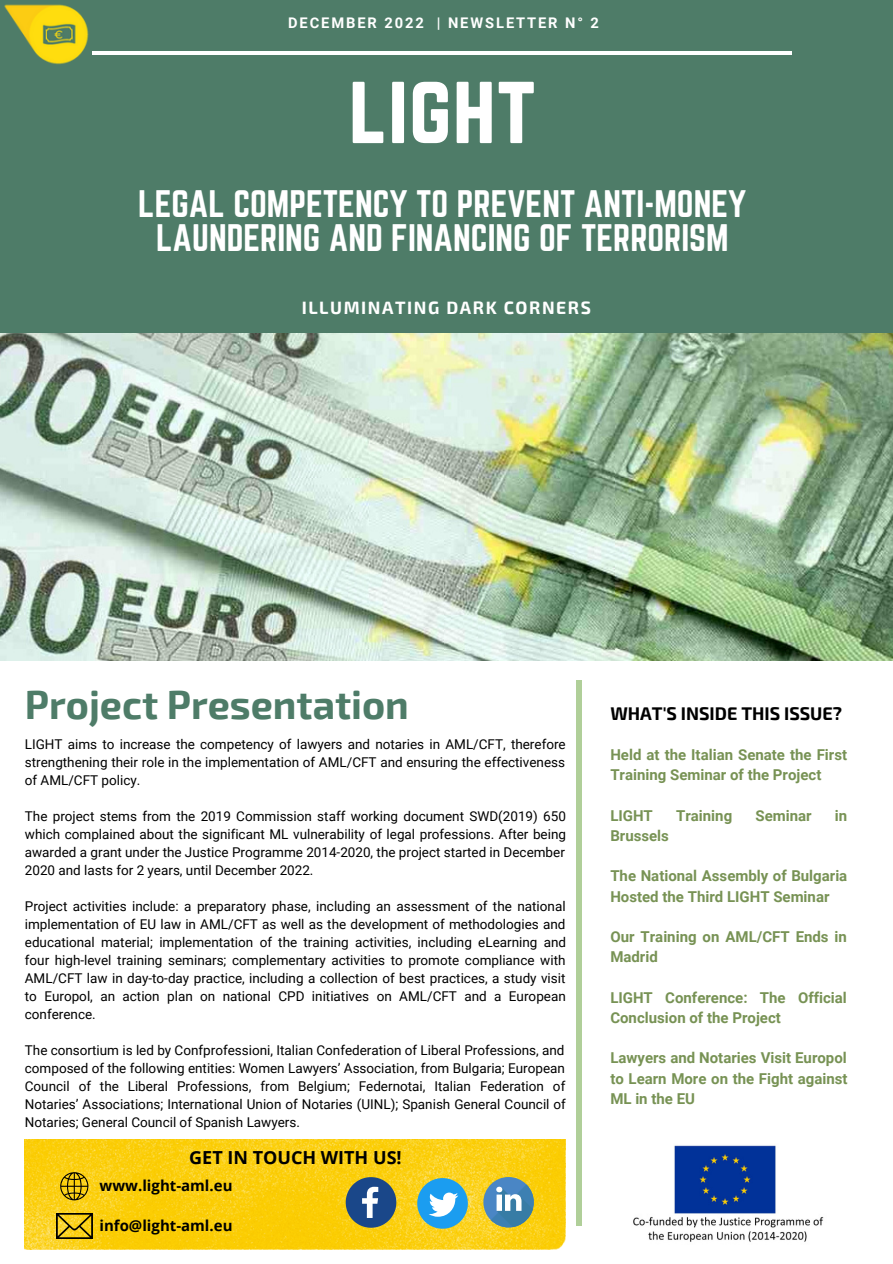
<style>
.page{position:relative;width:893px;height:1264px;background:#fff}
.page>*{position:absolute;margin:0;border:0;box-sizing:border-box;transform-origin:0 0}
.t1{font:87.6px "Norwester";color:#fff}
.t2{font:700 39.45px "Exo 2";color:#4e7c68}
.t3{font:33.45px/33.8px "Norwester";color:#fff;text-align:center}
.t4{font:700 18px "Exo 2";color:#000}
.t5{font:700 18px "Open Sans";color:#000}
.t6{font:700 17.55px "Exo 2";letter-spacing:.09em;color:#fff}
.t7{font:700 15px/20.2px "Roboto";color:#779254}
.t8{font:700 15px "Open Sans";color:#000}
.t9{font:700 14.7px "Roboto";letter-spacing:.13em;color:#fff}
.t10{font:13.5px/18px "Roboto";color:#000;text-align:justify}
</style>
<div class="page">
<img style="left:0;top:332px;width:892px;height:328px">
<div style="left:0;top:0;width:892px;height:332px;background:#4e7c68"></div>
<hr style="left:92px;top:52px;width:700px;height:3px;background:#fff">
<div style="left:576px;top:680px;width:5px;height:545px;background:#b0cf99"></div>
<img style="left:4px;top:4px;width:85px;height:61px">
<img style="left:633px;top:1145px;width:191px;height:97px">
<img style="left:25px;top:1139px;width:541px;height:110px">
<svg style="left:60px;top:1171px;width:29px;height:29px"></svg>
<img style="left:56px;top:1213px;width:36px;height:25px">
<svg style="left:346px;top:1177px;width:50px;height:50px;background:#5d747d"></svg>
<svg style="left:417px;top:1178px;width:51px;height:50px;background:#70b8c6"></svg>
<svg style="left:483px;top:1176px;width:50px;height:51px"></svg>
<svg style="left:490px;top:1184px;width:46px;height:45px;background:#7ea1a0"></svg>
<p class="t9" style="left:288px;top:14px;width:312px">DECEMBER 2022 | NEWSLETTER N° 2</p>
<h1 class="t1" style="left:348px;top:55px;width:190px">light</h1>
<h3 class="t3" style="left:138px;top:187px;width:609px">LEGAL COMPETENCY TO PREVENT ANTI-MONEY<br>LAUNDERING AND FINANCING OF TERRORISM</h3>
<p class="t6" style="left:302px;top:296px;width:291px">ILLUMINATING DARK CORNERS</p>
<h2 class="t2" style="left:25px;top:679px;width:385px">Project Presentation</h2>
<p class="t10" style="left:25px;top:735px;width:542px">LIGHT aims to increase the competency of lawyers and notaries in AML/CFT, therefore strengthening their role in the implementation of AML/CFT and ensuring the effectiveness of AML/CFT policy.</p>
<p class="t10" style="left:25px;top:807px;width:542px">The project stems from the 2019 Commission staff working document SWD(2019) 650 which complained about the significant ML vulnerability of legal professions. After being awarded a grant under the Justice Programme 2014-2020, the project started in December 2020 and lasts for 2 years, until December 2022.</p>
<p class="t10" style="left:25px;top:897px;width:542px">Project activities include: a preparatory phase, including an assessment of the national implementation of EU law in AML/CFT as well as the development of methodologies and educational material; implementation of the training activities, including eLearning and four high-level training seminars; complementary activities to promote compliance with AML/CFT law in day-to-day practice, including a collection of best practices, a study visit to Europol, an action plan on national CPD initiatives on AML/CFT and a European conference.</p>
<p class="t10" style="left:25px;top:1041px;width:542px">The consortium is led by Confprofessioni, Italian Confederation of Liberal Professions, and composed of the following entities: Women Lawyers’ Association, from Bulgaria; European Council of the Liberal Professions, from Belgium; Federnotai, Italian Federation of Notaries’ Associations; International Union of Notaries (UINL); Spanish General Council of Notaries; General Council of Spanish Lawyers.</p>
<h3 class="t5" style="left:189px;top:1144px;width:214px">GET IN TOUCH WITH US!</h3>
<p class="t8" style="left:100px;top:1175px;width:134px">www.light-aml.eu</p>
<p class="t8" style="left:99px;top:1215px;width:135px">info@light-aml.eu</p>
<h3 class="t4" style="left:610px;top:701px;width:233px">WHAT'S INSIDE THIS ISSUE?</h3>
<p class="t7" style="left:610px;top:744px;width:238px">Held at the Italian Senate the First<br>Training Seminar of the Project</p>
<p class="t7" style="left:610px;top:805px;width:44px">LIGHT</p>
<p class="t7" style="left:676px;top:805px;width:58px">Training</p>
<p class="t7" style="left:755px;top:805px;width:58px">Seminar</p>
<p class="t7" style="left:834px;top:805px;width:14px">in</p>
<p class="t7" style="left:610px;top:825px;width:60px">Brussels</p>
<p class="t7" style="left:610px;top:866px;width:238px">The National Assembly of Bulgaria<br>Hosted the Third LIGHT Seminar</p>
<p class="t7" style="left:610px;top:926px;width:238px">Our Training on AML/CFT Ends in<br>Madrid</p>
<p class="t7" style="left:610px;top:987px;width:238px">LIGHT Conference: The Official<br>Conclusion of the Project</p>
<p class="t7" style="left:610px;top:1048px;width:239px;text-align:justify">Lawyers and Notaries Visit Europol to Learn More on the Fight against ML in the EU</p>
</div>
